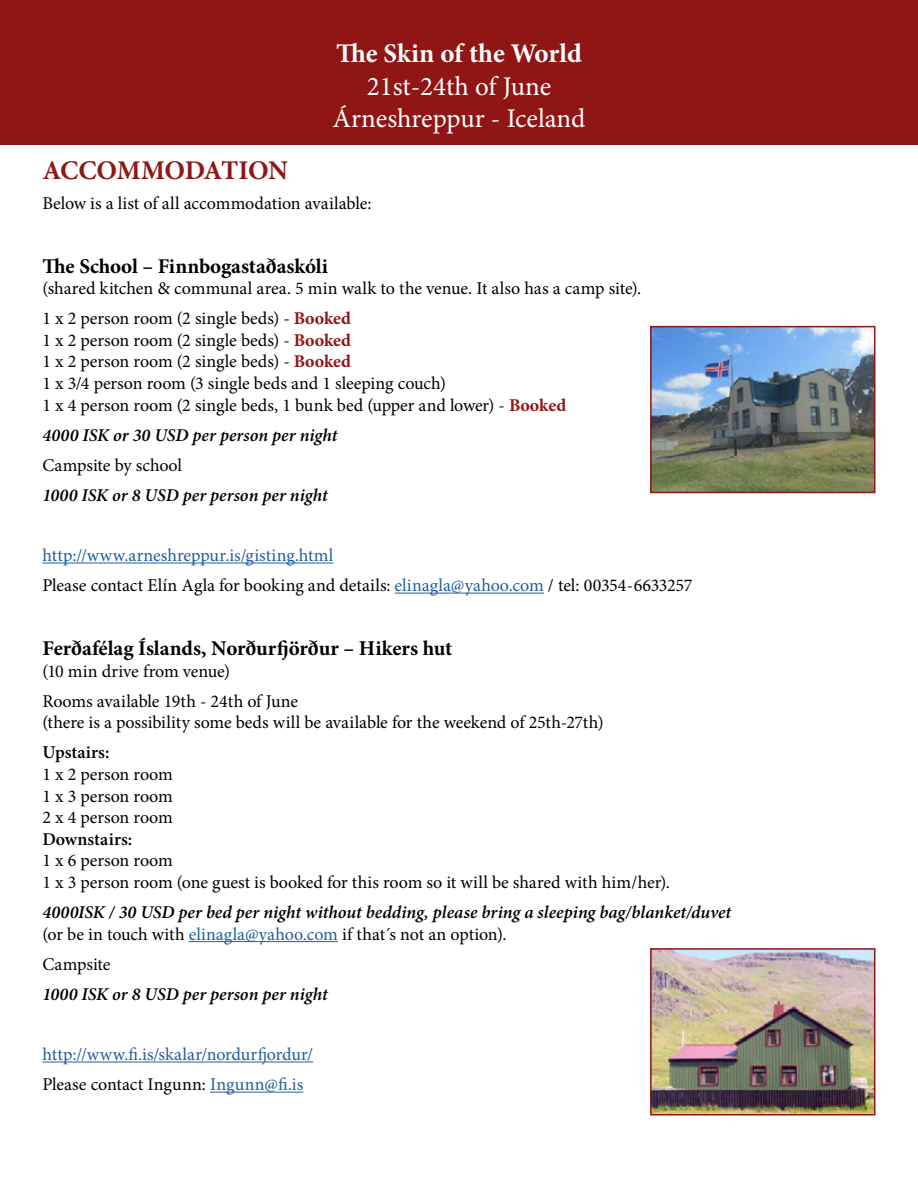
<style>
.page{position:relative;width:918px;height:1188px;background:#fff}
.page>*{position:absolute;margin:0;border:0;box-sizing:border-box;transform-origin:0 0}
.t1{font:27px/32.4px "Minion Pro";letter-spacing:-.005em;color:#fff;text-align:center}
.t2{font:700 27px "Minion Pro";color:#fff}
.t3{font:700 27px "Minion Pro";letter-spacing:-.02em;color:#901616}
.t4{font:700 21px "Minion Pro";letter-spacing:-.005em;color:#000}
.t5{font:18px/21.6px "Minion Pro";color:#000}
.t6{font:italic 600 18px/21.6px "Minion Pro";color:#000}
.t7{font:18px/30.2px "Minion Pro";color:#215e9e}
.t8{font:600 18px "Minion Pro";color:#000}
.s1{font-weight:700;color:#901616}
.s2{color:#215e9e}
.s3{font-weight:400;font-style:normal}
.s4{font-weight:400;font-style:normal;color:#215e9e}
.s5{color:#000}
</style>
<div class="page">
<div style="left:0;top:0;width:918px;height:145px;background:#901616"></div>
<hr style="left:43px;top:563px;width:291px;height:1px;background:#215e9e">
<hr style="left:395px;top:593px;width:149px;height:1px;background:#215e9e">
<hr style="left:189px;top:941px;width:149px;height:1px;background:#215e9e">
<hr style="left:43px;top:1062px;width:270px;height:1px;background:#215e9e">
<hr style="left:210px;top:1092px;width:93px;height:1px;background:#215e9e">
<img style="left:653px;top:951px;width:219px;height:162px">
<div style="left:650px;top:948px;width:225px;height:168px;border:2px solid #901616"></div>
<img style="left:653px;top:329px;width:219px;height:161px">
<div style="left:650px;top:326px;width:225px;height:167px;border:2px solid #901616"></div>
<h1 class="t2" style="left:336px;top:35px;width:247px">The Skin of the World</h1>
<h1 class="t1" style="left:333px;top:70px;width:254px">21st-24th of June<br>Árneshreppur - Iceland</h1>
<h1 class="t3" style="left:43px;top:151px;width:247px">ACCOMMODATION</h1>
<p class="t5" style="left:43px;top:192px;width:330px">Below is a list of all accommodation available:</p>
<p class="t4" style="left:43px;top:251px;width:287px">The School – Finnbogastaðaskóli</p>
<p class="t5" style="left:43px;top:273px;width:600px;line-height:30.2px">(shared kitchen &amp; communal area. 5 min walk to the venue. It also has a camp site).<br>1 x 2 person room (2 single beds) - <span class="s1">Booked</span></p>
<p class="t5" style="left:43px;top:329px;width:525px">1 x 2 person room (2 single beds) - <span class="s1">Booked<br></span>1 x 2 person room (2 single beds) - <span class="s1">Booked<br></span>1 x 3/4 person room (3 single beds and 1 sleeping couch)<br>1 x 4 person room (2 single beds, 1 bunk bed (upper and lower) - <span class="s1">Booked</span></p>
<p class="t6" style="left:43px;top:424px;width:297px">4000 ISK or 30 USD per person per night</p>
<p class="t5" style="left:43px;top:454px;width:141px">Campsite by school</p>
<p class="t6" style="left:43px;top:484px;width:287px">1000 ISK or 8 USD per person per night</p>
<p class="t5" style="left:43px;top:540px;width:651px;line-height:30.2px"><span class="s2">http://www.arneshreppur.is/gisting.html<br></span>Please contact Elín Agla for booking and details: <span class="s2">elinagla@yahoo.com</span> / tel: 00354-6633257</p>
<p class="t4" style="left:43px;top:634px;width:411px">Ferðafélag Íslands, Norðurfjörður – Hikers hut</p>
<p class="t5" style="left:43px;top:656px;width:257px;line-height:30.2px">(10 min drive from venue)<br>Rooms available 19th - 24th of June</p>
<p class="t5" style="left:43px;top:712px;width:563px">(there is a possibility some beds will be available for the weekend of 25th-27th)</p>
<p class="t8" style="left:43px;top:740px;width:68px">Upstairs:</p>
<p class="t5" style="left:43px;top:764px;width:132px;text-align:justify">1 x 2 person room 1 x 3 person room 2 x 4 person room</p>
<p class="t8" style="left:43px;top:827px;width:91px">Downstairs:</p>
<p class="t5" style="left:43px;top:850px;width:629px">1 x 6 person room<br>1 x 3 person room (one guest is booked for this room so it will be shared with him/her).</p>
<p class="t6" style="left:43px;top:901px;width:690px">4000ISK / 30 USD per bed per night without bedding, please bring a sleeping bag/blanket/duvet <span class="s3">(or be in touch with</span> <span class="s4">elinagla@yahoo.com</span> <span class="s3">if that´s not an option).</span></p>
<p class="t5" style="left:43px;top:953px;width:70px">Campsite</p>
<p class="t6" style="left:43px;top:983px;width:287px">1000 ISK or 8 USD per person per night</p>
<p class="t7" style="left:43px;top:1039px;width:272px">http://www.fi.is/skalar/nordurfjordur/<br><span class="s5">Please contact Ingunn:</span> Ingunn@fi.is</p>
</div>
